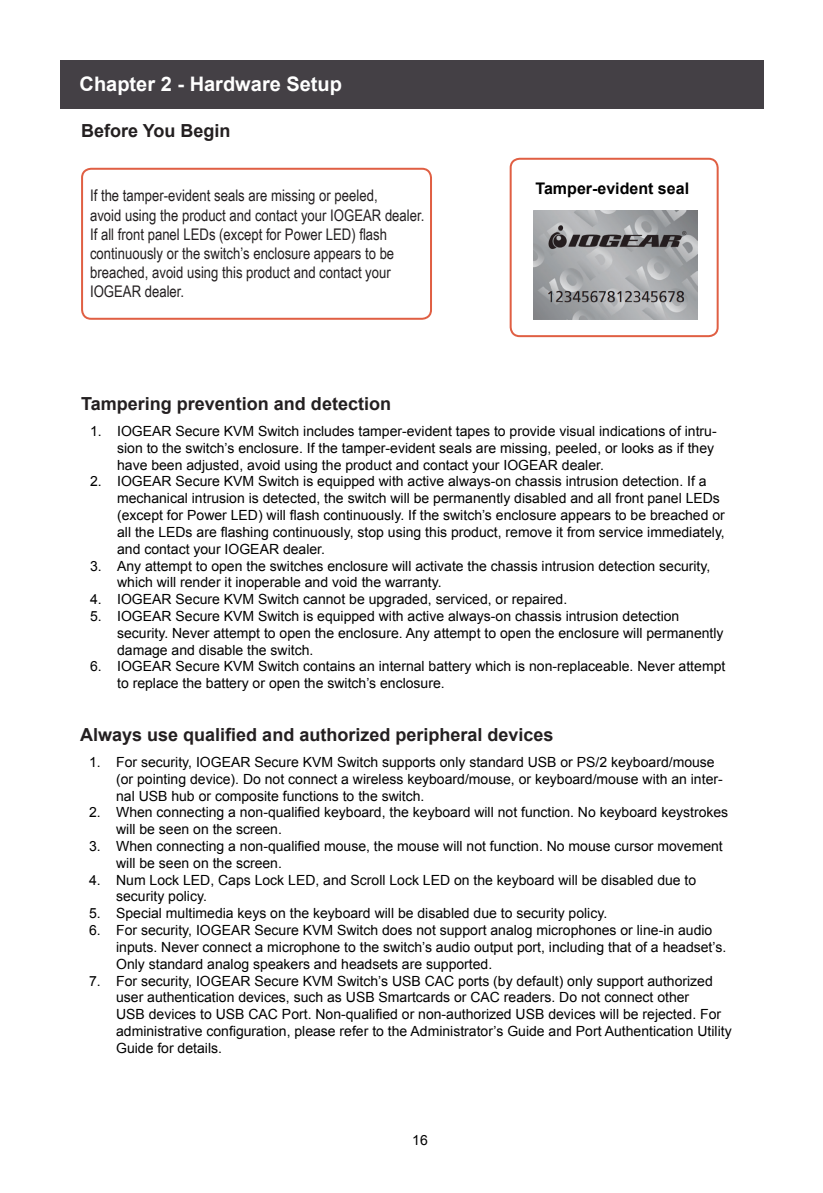
<style>
.page{position:relative;width:823px;height:1193px;background:#fff}
.page>*{position:absolute;margin:0;border:0;box-sizing:border-box;transform-origin:0 0}
.t1{font:700 20px "Arial";color:#fff}
.t2{font:700 18px "Arial";color:#231f20}
.t3{font:16px/19.2px "Arial Narrow";color:#231f20}
.t4{font:700 16px "Arial";color:#010101}
.t5{font:14px/16.8px "Arial";color:#010101}
</style>
<div class="page">
<div style="left:60px;top:60px;width:703px;height:49px;background:#444045"></div>
<div style="left:81px;top:168px;width:351px;height:152px;border:2px solid #e05f43;border-radius:9px"></div>
<div style="left:509px;top:158px;width:209px;height:179px;border:2px solid #e05f43;border-radius:9px"></div>
<img style="left:533px;top:210px;width:164px;height:109px">
<h1 class="t1" style="left:80px;top:71px;width:264px">Chapter 2 - Hardware Setup</h1>
<p class="t2" style="left:81px;top:119px;width:151px">Before You Begin</p>
<p class="t3" style="left:90px;top:185px;width:336px">If the tamper-evident seals are missing or peeled,<br>avoid using the product and contact your IOGEAR dealer.<br>If all front panel LEDs (except for Power LED) flash continuously or the switch’s enclosure appears to be breached, avoid using this product and contact your IOGEAR dealer.</p>
<p class="t4" style="left:535px;top:178px;width:155px">Tamper-evident seal</p>
<p class="t2" style="left:81px;top:392px;width:311px">Tampering prevention and detection</p>
<p class="t5" style="left:117px;top:423px;width:601px;text-indent:-27px">1. IOGEAR Secure KVM Switch includes tamper-evident tapes to provide visual indications of intru&shy;sion to the switch’s enclosure. If the tamper-evident seals are missing, peeled, or looks as if they have been adjusted, avoid using the product and contact your IOGEAR dealer.</p>
<p class="t5" style="left:117px;top:473px;width:609px;text-indent:-27px">2. IOGEAR Secure KVM Switch is equipped with active always-on chassis intrusion detection. If a mechanical intrusion is detected, the switch will be permanently disabled and all front panel LEDs (except for Power LED) will flash continuously. If the switch’s enclosure appears to be breached or all the LEDs are flashing continuously, stop using this product, remove it from service immediately, and contact your IOGEAR dealer.</p>
<p class="t5" style="left:117px;top:557px;width:594px;text-indent:-27px">3. Any attempt to open the switches enclosure will activate the chassis intrusion detection security, which will render it inoperable and void the warranty.</p>
<p class="t5" style="left:90px;top:591px;width:478px">4. IOGEAR Secure KVM Switch cannot be upgraded, serviced, or repaired.</p>
<p class="t5" style="left:117px;top:607px;width:607px;text-indent:-27px">5. IOGEAR Secure KVM Switch is equipped with active always-on chassis intrusion detection security. Never attempt to open the enclosure. Any attempt to open the enclosure will permanently damage and disable the switch.</p>
<p class="t5" style="left:117px;top:658px;width:609px;text-indent:-27px">6. IOGEAR Secure KVM Switch contains an internal battery which is non-replaceable. Never attempt to replace the battery or open the switch’s enclosure.</p>
<p class="t2" style="left:80px;top:723px;width:475px">Always use qualified and authorized peripheral devices</p>
<p class="t5" style="left:116px;top:753px;width:608px;text-indent:-27px">1. For security, IOGEAR Secure KVM Switch supports only standard USB or PS/2 keyboard/mouse (or pointing device). Do not connect a wireless keyboard/mouse, or keyboard/mouse with an inter&shy;nal USB hub or composite functions to the switch.</p>
<p class="t5" style="left:116px;top:804px;width:613px;text-indent:-27px">2. When connecting a non-qualified keyboard, the keyboard will not function. No keyboard keystrokes will be seen on the screen.</p>
<p class="t5" style="left:116px;top:837px;width:608px;text-indent:-27px">3. When connecting a non-qualified mouse, the mouse will not function. No mouse cursor movement will be seen on the screen.</p>
<p class="t5" style="left:116px;top:871px;width:581px;text-indent:-27px">4. Num Lock LED, Caps Lock LED, and Scroll Lock LED on the keyboard will be disabled due to security policy.</p>
<p class="t5" style="left:89px;top:905px;width:519px">5. Special multimedia keys on the keyboard will be disabled due to security policy.</p>
<p class="t5" style="left:116px;top:921px;width:611px;text-indent:-27px">6. For security, IOGEAR Secure KVM Switch does not support analog microphones or line-in audio inputs. Never connect a microphone to the switch’s audio output port, including that of a headset’s.<br>Only standard analog speakers and headsets are supported.</p>
<p class="t5" style="left:116px;top:972px;width:617px;text-indent:-27px">7. For security, IOGEAR Secure KVM Switch’s USB CAC ports (by default) only support authorized user authentication devices, such as USB Smartcards or CAC readers. Do not connect other<br>USB devices to USB CAC Port. Non-qualified or non-authorized USB devices will be rejected. For administrative configuration, please refer to the Administrator’s Guide and Port Authentication Utility Guide for details.</p>
<p class="t5" style="left:412px;top:1131px;width:17px">16</p>
</div>
